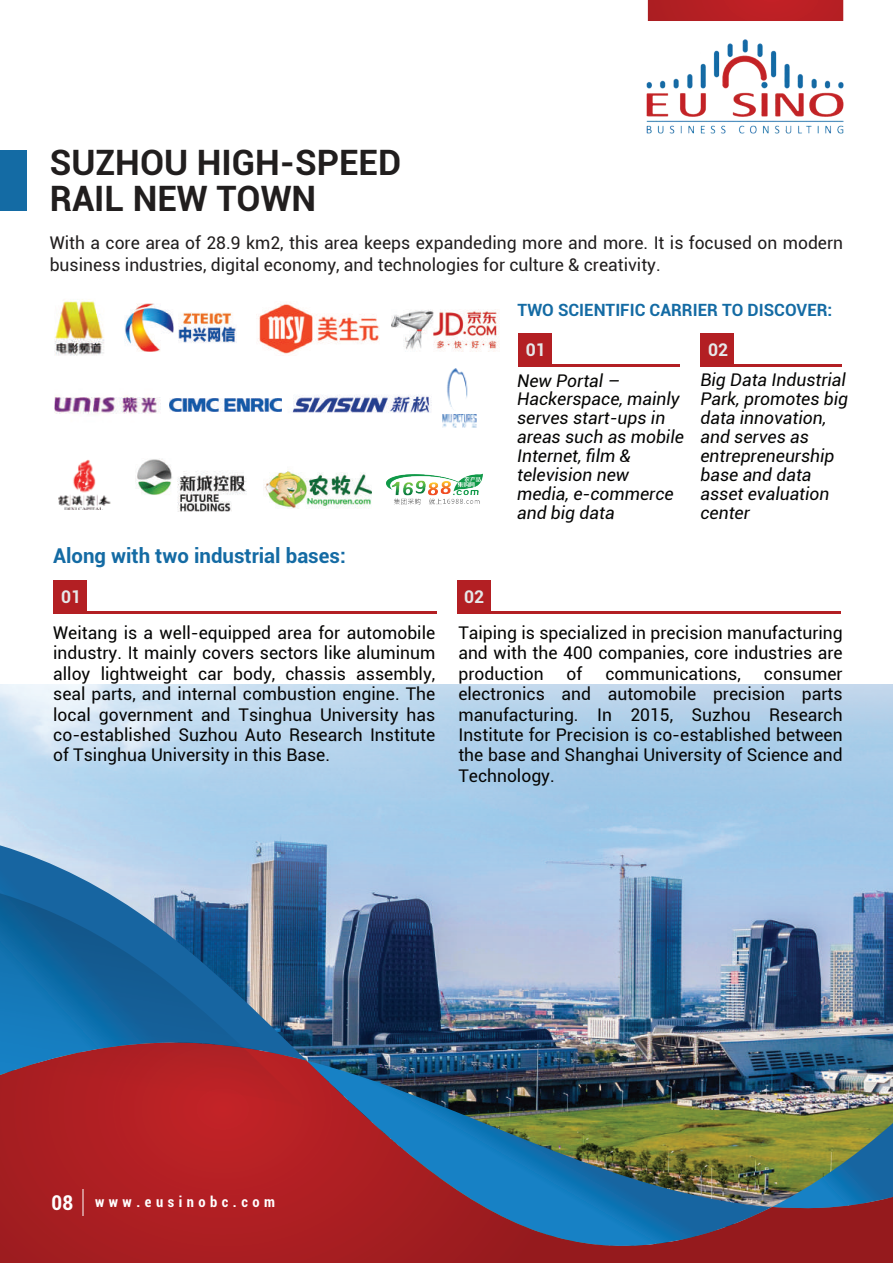
<style>
.page{position:relative;width:893px;height:1263px;background:#fff}
.page>*{position:absolute;margin:0;border:0;box-sizing:border-box;transform-origin:0 0}
.t1{font:700 34.95px/36.5px "Roboto";color:#211e1e}
.t2{font:700 20.4px "Roboto";color:#146ba4}
.t3{font:17.55px/20.4px "Roboto";color:#050504;text-align:justify}
.t4{font:italic 17.55px/18.9px "Roboto";color:#050504}
.t5{font:17.55px/21.9px "Roboto";color:#211e1e}
.t6{font:700 17.55px "Roboto";color:#e6e8e9}
.t7{font:700 16.95px "Roboto";color:#146ba4}
.t8{font:700 condensed 14.55px "Roboto";letter-spacing:.31em;color:#fff}
.s1{font-size:20.4px}
</style>
<div class="page">
<img style="left:1px;top:684px;width:892px;height:358px">
<img style="left:646px;top:39px;width:197px;height:95px">
<svg style="left:648px;top:0;width:195px;height:21px;background:#b71f23"></svg>
<div style="left:0;top:150px;width:26px;height:61px;background:#146ba4"></div>
<img style="left:125px;top:304px;width:48px;height:48px">
<img style="left:179px;top:312px;width:57px;height:31px">
<img style="left:256px;top:303px;width:123px;height:51px">
<img style="left:391px;top:309px;width:109px;height:42px">
<img style="left:169px;top:398px;width:113px;height:14px">
<img style="left:292px;top:395px;width:139px;height:18px">
<img style="left:386px;top:473px;width:97px;height:32px">
<img style="left:264px;top:471px;width:108px;height:38px">
<img style="left:135px;top:459px;width:111px;height:52px">
<img style="left:54px;top:299px;width:50px;height:57px">
<img style="left:54px;top:396px;width:107px;height:19px">
<img style="left:58px;top:460px;width:53px;height:50px">
<img style="left:442px;top:368px;width:35px;height:60px">
<div style="left:518px;top:333px;width:34px;height:33px;background:#b31f23"></div>
<hr style="left:518px;top:364px;width:161px;height:2px;background:#b31f23">
<div style="left:700px;top:333px;width:34px;height:33px;background:#b31f23"></div>
<hr style="left:700px;top:364px;width:142px;height:2px;background:#b31f23">
<div style="left:53px;top:580px;width:34px;height:33px;background:#b31f23"></div>
<hr style="left:53px;top:611px;width:383px;height:2px;background:#b31f23">
<div style="left:457px;top:580px;width:34px;height:33px;background:#b31f23"></div>
<hr style="left:457px;top:611px;width:384px;height:2px;background:#b31f23">
<img style="left:0;top:1042px;width:893px;height:221px">
<img style="left:307px;top:1060px;width:465px;height:198px">
<svg style="left:0;top:845px;width:307px;height:48px;background:#8eb0d1"></svg>
<svg style="left:772px;top:1123px;width:121px;height:85px;background:#577e6a"></svg>
<svg style="left:0;top:893px;width:307px;height:230px;background:#525378"></svg>
<svg style="left:83px;top:1190px;width:1px;height:26px"></svg>
<h1 class="t1" style="left:50px;top:143px;width:353px">SUZHOU HIGH-SPEED<br>RAIL NEW TOWN</h1>
<p class="t5" style="left:50px;top:231px;width:795px">With a core area of 28.9 km2, this area keeps expandeding more and more. It is focused on modern business industries, digital economy, and technologies for culture &amp; creativity.</p>
<p class="t7" style="left:518px;top:298px;width:316px">TWO SCIENTIFIC CARRIER TO DISCOVER:</p>
<p class="t6" style="left:526px;top:337px;width:22px">01</p>
<p class="t6" style="left:708px;top:337px;width:22px">02</p>
<p class="t2" style="left:53px;top:542px;width:294px">Along with two industrial bases:</p>
<p class="t6" style="left:61px;top:584px;width:22px">01</p>
<p class="t6" style="left:464px;top:584px;width:22px">02</p>
<p class="t4" style="left:517px;top:370px;width:168px">New Portal –<br>Hackerspace, mainly serves start-ups in areas such as mobile<br>Internet, film &amp; television new media, e-commerce and big data</p>
<p class="t4" style="left:700px;top:370px;width:149px">Big Data Industrial<br>Park, promotes big data innovation, and serves as entrepreneurship base and data asset evaluation center</p>
<p class="t3" style="left:53px;top:622px;width:384px">Weitang is a well-equipped area for automobile industry. It mainly covers sectors like aluminum alloy lightweight car body, chassis assembly, seal parts, and internal combustion engine. The local government and Tsinghua University has co-established Suzhou Auto Research Institute of Tsinghua University in this Base.</p>
<p class="t3" style="left:458px;top:622px;width:386px">Taiping is specialized in precision manufacturing and with the 400 companies, core industries are production</p>
<p class="t3" style="left:567px;top:663px;width:17px">of</p>
<p class="t3" style="left:605px;top:663px;width:137px">communications,</p>
<p class="t3" style="left:458px;top:663px;width:386px;text-indent:306px">consumer electronics and automobile precision parts manufacturing. In 2015, Suzhou Research Institute for Precision is co-established between the base and Shanghai University of Science and Technology.</p>
<p class="t8" style="left:52px;top:1192px;width:225px"><span class="s1">08</span> www.eusinobc.com</p>
</div>
